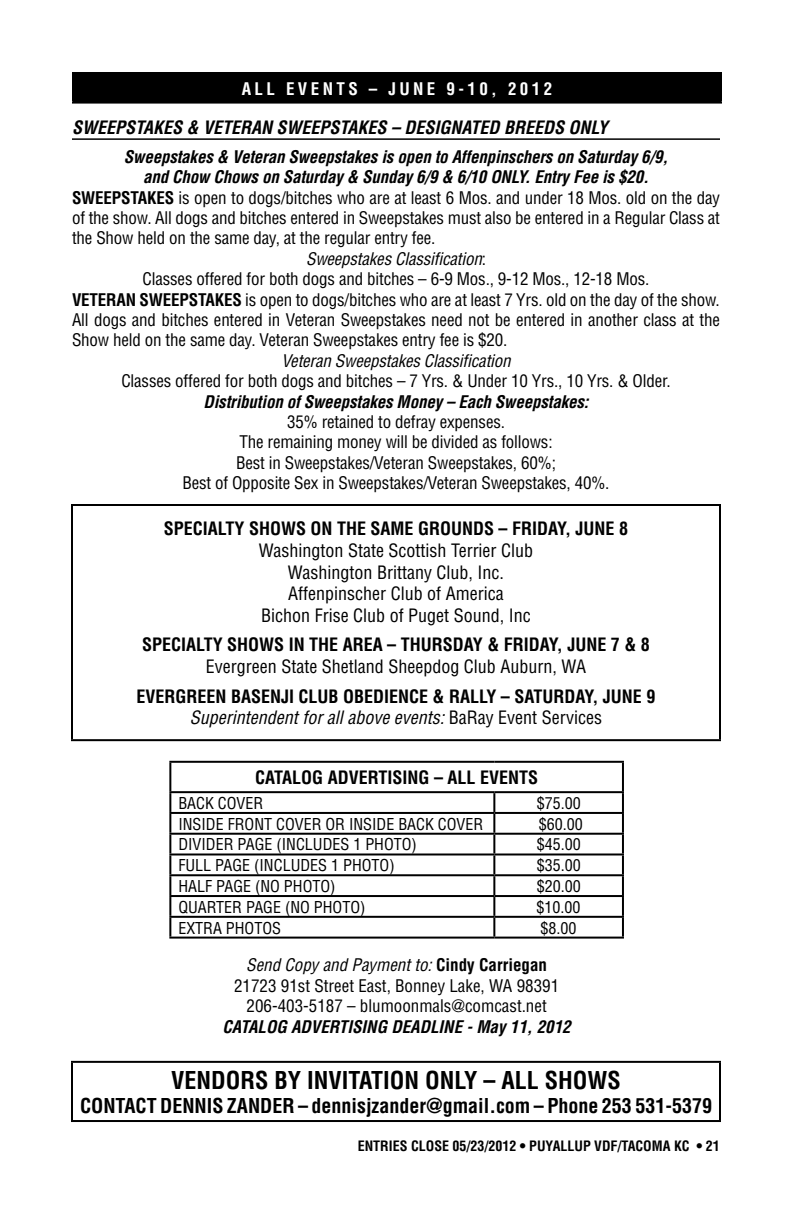
<style>
.page{position:relative;width:792px;height:1224px;background:#fff}
.page>*{position:absolute;margin:0;border:0;box-sizing:border-box;transform-origin:0 0}
.t1{font:700 condensed 24px "Helvetica";color:#000}
.t2{font:700 condensed 20px "Helvetica";color:#000}
.t3{font:700 condensed 18px/21.6px "Helvetica";color:#000;text-align:center}
.t4{font:condensed 18px/21.6px "Helvetica";color:#000;text-align:center}
.t5{font:italic 700 condensed 18px "Helvetica";color:#000}
.t6{font:condensed 17px/20.4px "Helvetica";letter-spacing:-.01em;color:#000;text-align:center}
.t7{font:italic 700 condensed 17px/20.4px "Helvetica";letter-spacing:-.01em;color:#000;text-align:center}
.t8{font:italic condensed 17px "Helvetica";letter-spacing:-.01em;color:#000}
.t9{font:700 condensed 17px "Helvetica";letter-spacing:-.01em;color:#000}
.t10{font:700 condensed 17px "Helvetica";letter-spacing:.2em;color:#fff}
.t11{font:condensed 16px "Helvetica";color:#000}
.t12{font:700 condensed 14px "Helvetica";color:#000}
.s1{font-style:normal}
.s2{font-weight:400;font-style:italic}
.s3{font-weight:400}
.s4{font-style:italic}
.s5{font-weight:700}
</style>
<div class="page">
<hr style="left:72px;top:138px;width:648px;height:2px;background:#000">
<div style="left:73px;top:73px;width:648px;height:30px;background:#000"></div>
<hr style="left:72px;top:72px;width:650px;height:2px;background:#000">
<hr style="left:72px;top:74px;width:2px;height:28px;background:#000">
<hr style="left:720px;top:74px;width:2px;height:28px;background:#000">
<hr style="left:72px;top:102px;width:650px;height:2px;background:#000">
<hr style="left:71px;top:1061px;width:650px;height:2px;background:#000">
<hr style="left:71px;top:1063px;width:2px;height:57px;background:#000">
<hr style="left:719px;top:1063px;width:2px;height:57px;background:#000">
<hr style="left:71px;top:1120px;width:650px;height:2px;background:#000">
<hr style="left:71px;top:504px;width:650px;height:2px;background:#000">
<hr style="left:71px;top:506px;width:2px;height:233px;background:#000">
<hr style="left:719px;top:506px;width:2px;height:233px;background:#000">
<hr style="left:71px;top:739px;width:650px;height:2px;background:#000">
<hr style="left:169px;top:761px;width:325px;height:2px;background:#000">
<hr style="left:169px;top:763px;width:2px;height:28px;background:#000">
<hr style="left:494px;top:761px;width:130px;height:2px;background:#000">
<hr style="left:622px;top:763px;width:2px;height:28px;background:#000">
<hr style="left:169px;top:791px;width:325px;height:2px;background:#000">
<hr style="left:494px;top:791px;width:130px;height:2px;background:#000">
<hr style="left:169px;top:812px;width:325px;height:2px;background:#000">
<hr style="left:494px;top:812px;width:130px;height:2px;background:#000">
<hr style="left:169px;top:833px;width:325px;height:2px;background:#000">
<hr style="left:494px;top:833px;width:130px;height:2px;background:#000">
<hr style="left:169px;top:853px;width:325px;height:2px;background:#000">
<hr style="left:494px;top:853px;width:130px;height:2px;background:#000">
<hr style="left:169px;top:874px;width:325px;height:2px;background:#000">
<hr style="left:494px;top:874px;width:130px;height:2px;background:#000">
<hr style="left:169px;top:895px;width:325px;height:2px;background:#000">
<hr style="left:494px;top:895px;width:130px;height:2px;background:#000">
<hr style="left:169px;top:916px;width:325px;height:2px;background:#000">
<svg style="left:169px;top:793px;width:2px;height:144px"></svg>
<hr style="left:494px;top:916px;width:130px;height:2px;background:#000">
<svg style="left:493px;top:793px;width:2px;height:144px"></svg>
<svg style="left:622px;top:793px;width:2px;height:144px"></svg>
<hr style="left:169px;top:937px;width:325px;height:2px;background:#000">
<hr style="left:494px;top:937px;width:130px;height:2px;background:#000">
<p class="t10" style="left:242px;top:78px;width:312px">ALL EVENTS – JUNE 9-10, 2012</p>
<p class="t5" style="left:72px;top:117px;width:344px">SWEEPSTAKES &amp; VETERAN SWEEPSTAKES – designated</p>
<p class="t5" style="left:504px;top:117px;width:12px">breeds</p>
<p class="t5" style="left:569px;top:117px;width:12px">only</p>
<p class="t7" style="left:124px;top:146px;width:546px">Sweepstakes &amp; Veteran Sweepstakes is open to Affenpinschers on Saturday 6/9, and Chow Chows on Saturday &amp; Sunday 6/9 &amp; 6/10 ONLY. Entry Fee is $20.</p>
<p class="t9" style="left:72px;top:187px;width:20px">Sweepstakes</p>
<p class="t6" style="left:179px;top:187px;width:543px">is open to dogs/bitches who are at least 6 Mos. and under 18 Mos. old on the day</p>
<p class="t6" style="left:72px;top:207px;width:649px">of the show. All dogs and bitches entered in Sweepstakes must also be entered in a Regular Class at</p>
<p class="t6" style="left:72px;top:228px;width:365px">the Show held on the same day, at the regular entry fee.</p>
<p class="t8" style="left:306px;top:248px;width:181px">Sweepstakes Classification<span class="s1">:</span></p>
<p class="t6" style="left:143px;top:269px;width:508px">Classes offered for both dogs and bitches – 6-9 Mos., 9-12 Mos., 12-18 Mos.</p>
<p class="t9" style="left:72px;top:289px;width:88px">VETERAN Sweepstakes</p>
<p class="t6" style="left:72px;top:289px;width:649px;text-align:justify;text-indent:173px">is open to dogs/bitches who are at least 7 Yrs. old on the day of the show.<br>All dogs and bitches entered in Veteran Sweepstakes need not be entered in another class at the Show held on the same day. Veteran Sweepstakes entry fee is $20.</p>
<p class="t8" style="left:281px;top:350px;width:231px">Veteran Sweepstakes Classification</p>
<p class="t6" style="left:121px;top:371px;width:551px">Classes offered for both dogs and bitches – 7 Yrs. &amp; U nder 10 Yrs., 10 Yrs. &amp; Older.</p>
<p class="t7" style="left:204px;top:391px;width:386px">Distribution of Sweepstakes Money – Each Sweepstakes:</p>
<p class="t6" style="left:182px;top:411px;width:429px">35% retained to defray expenses.<br>The remaining money will be divided as follows:<br>Best in Sweepstakes/Veteran Sweepstakes, 60%;<br>Best of Opposite Sex in Sweepstakes/Veteran Sweepstakes, 40%.</p>
<p class="t3" style="left:164px;top:518px;width:466px">SPECIALTY SHOWS ON THE SAME GROUNDS – FRIDAY, JUNE 8</p>
<p class="t4" style="left:259px;top:540px;width:276px">Washington State Scottish Terrier Club Washington Brittany Club, I nc.<br>Affenpinscher Club of America<br>Bichon Frise Club of Puget Sound, I nc</p>
<p class="t3" style="left:142px;top:634px;width:509px">SPECIALTY SHOWS IN THE AREA – THURSDAY &amp; FRIDAY, JUNE 7 &amp; 8</p>
<p class="t4" style="left:206px;top:656px;width:382px">Evergreen State Shetland Sheepdog Club Auburn, WA</p>
<p class="t3" style="left:137px;top:685px;width:520px">EVERGREEN BASENJI CLUB OBEDIENCE &amp; RALLY – SATURDAY, JUNE 9<br><span class="s2">Superintendent for all above events:</span> <span class="s3">BaRay Event Services</span></p>
<p class="t3" style="left:255px;top:767px;width:284px">CATALOG ADVERTISING – ALL EVENTS</p>
<p class="t11" style="left:178px;top:793px;width:19px">Back</p>
<p class="t11" style="left:218px;top:793px;width:19px">Cover</p>
<p class="t11" style="left:537px;top:793px;width:45px">$75.00</p>
<p class="t11" style="left:178px;top:814px;width:67px">Inside Front</p>
<p class="t11" style="left:276px;top:814px;width:19px">Cover</p>
<p class="t11" style="left:325px;top:814px;width:92px">or Inside Back</p>
<p class="t11" style="left:438px;top:814px;width:19px">Cover</p>
<p class="t11" style="left:539px;top:814px;width:45px">$60.00</p>
<p class="t11" style="left:178px;top:835px;width:38px">Divider</p>
<p class="t11" style="left:237px;top:835px;width:95px">Page (includes</p>
<p class="t11" style="left:353px;top:835px;width:65px">1 photo)</p>
<p class="t11" style="left:537px;top:835px;width:45px">$45.00</p>
<p class="t11" style="left:178px;top:855px;width:132px">Full Page (includes</p>
<p class="t11" style="left:331px;top:855px;width:65px">1 photo)</p>
<p class="t11" style="left:537px;top:855px;width:45px">$35.00</p>
<p class="t11" style="left:178px;top:876px;width:159px">Half Page (no photo)</p>
<p class="t11" style="left:537px;top:876px;width:45px">$20.00</p>
<p class="t11" style="left:178px;top:897px;width:30px">Quarter</p>
<p class="t11" style="left:246px;top:897px;width:121px">Page (no photo)</p>
<p class="t11" style="left:537px;top:897px;width:45px">$10.00</p>
<p class="t11" style="left:178px;top:918px;width:18px">Extra</p>
<p class="t11" style="left:226px;top:918px;width:29px">Photos</p>
<p class="t11" style="left:541px;top:918px;width:37px">$8.00</p>
<p class="t6" style="left:234px;top:955px;width:327px"><span class="s4">Send Copy and Payment to:</span> <span class="s5">Cindy Carriegan<br></span>21723 91st Street East, Bonney Lake, WA 98391<br>206-403-5187 – blumoonmals@comcast.net</p>
<p class="t7" style="left:223px;top:1016px;width:350px">CATALOG ADVERTISING DEADLINE - May 11, 2012</p>
<h1 class="t1" style="left:171px;top:1065px;width:451px">VENDORS BY INVITATION ONLY – ALL SHOWS</h1>
<p class="t2" style="left:80px;top:1093px;width:634px">CONTACT DENNIS ZANDER – dennisjzander@gmail.com – Phone 253 531-5379</p>
<p class="t12" style="left:358px;top:1137px;width:364px">ENTRIES CLOSE 05/23/2012 • PUYALLUP VDF/TACOMA KC • 21</p>
</div>
